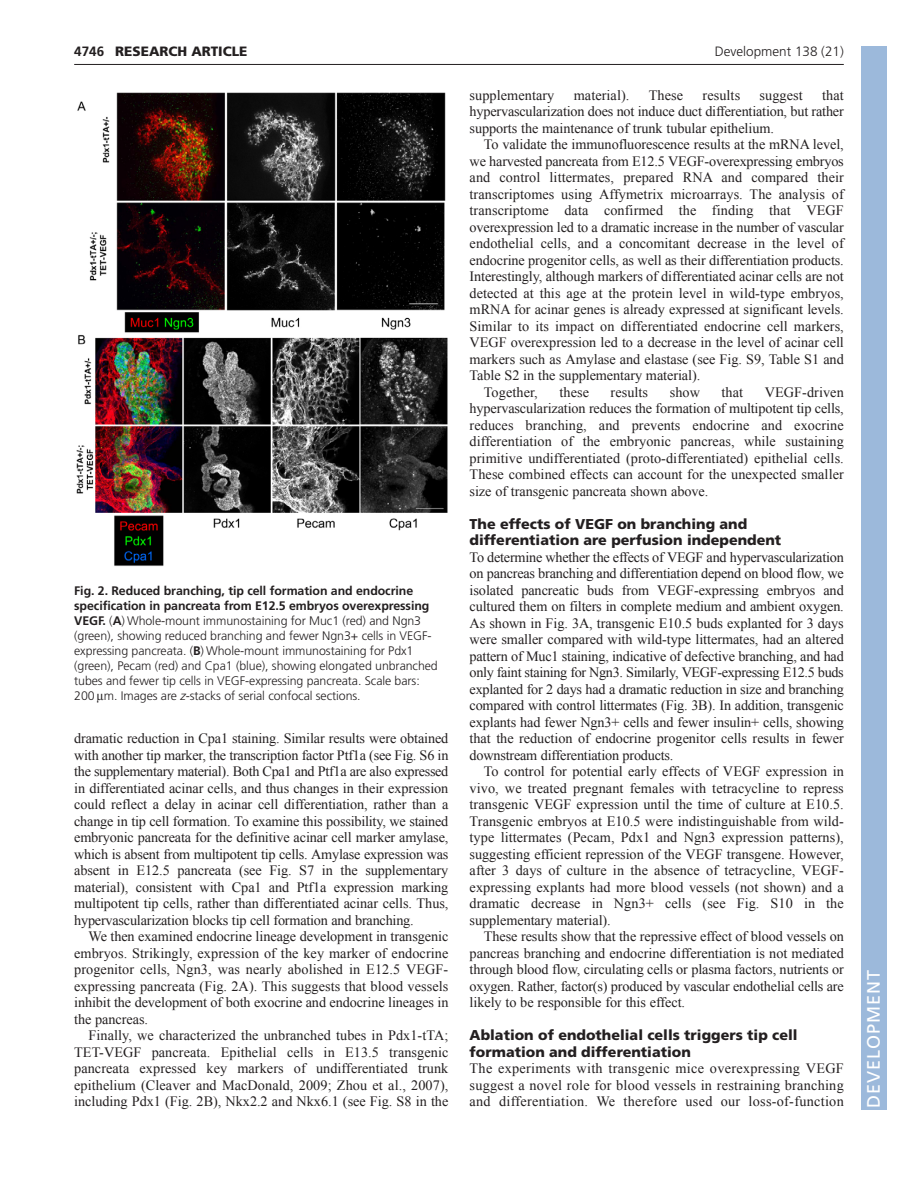
<style>
.page{position:relative;width:918px;height:1188px;background:#fff}
.page>*{position:absolute;margin:0;border:0;box-sizing:border-box;transform-origin:0 0}
.t1{font:18px "Frutiger LT Std";letter-spacing:.055em;color:#fff}
.t2{font:14.25px/16.5px "Times New Roman";letter-spacing:-.005em;color:#231f20;text-align:justify}
.t3{font:900 14.25px/16.5px "Frutiger LT Std";color:#231f20}
.t4{font:300 13.5px "Frutiger LT Std";color:#231f20}
.t5{font:900 13.5px "Frutiger LT Std";color:#231f20}
.t6{font:700 13.5px "Frutiger LT Std";color:#231f20}
.t7{font:300 12.3px/15px "Frutiger LT Std";letter-spacing:-.005em;color:#231f20}
.s1{font-weight:700}
.s2{font-style:italic}
</style>
<div class="page">
<hr style="left:74px;top:64px;width:770px;height:1px;background:#231f20">
<img style="left:76px;top:92px;width:372px;height:474px">
<div style="left:861px;top:46px;width:25px;height:1064px;background:#9cb9db"></div>
<p class="t6" style="left:74px;top:46px;width:32px">4746</p>
<p class="t5" style="left:115px;top:45px;width:134px">RESEARCH ARTICLE</p>
<p class="t4" style="left:715px;top:46px;width:131px">Development 138 (21)</p>
<p class="t7" style="left:74px;top:584px;width:365px"><span class="s1">Fig. 2. Reduced branching, tip cell formation and endocrine specification in pancreata from E12.5 embryos overexpressing VEGF.</span> (<span class="s1">A</span>) Whole-mount immunostaining for Muc1 (red) and Ngn3 (green), showing reduced branching and fewer Ngn3+ cells in VEGF&shy;expressing pancreata. (<span class="s1">B</span>) Whole-mount immunostaining for Pdx1 (green), Pecam (red) and Cpa1 (blue), showing elongated unbranched tubes and fewer tip cells in VEGF-expressing pancreata. Scale bars:<br>200 m. Images are <span class="s2">z</span>-stacks of serial confocal sections.</p>
<p class="t2" style="left:74px;top:730px;width:376px">dramatic reduction in Cpa1 staining. Similar results were obtained with another tip marker, the transcription factor Ptf1a (see Fig. S6 in the supplementary material). Both Cpa1 and Ptf1a are also expressed in differentiated acinar cells, and thus changes in their expression could reflect a delay in acinar cell differentiation, rather than a change in tip cell formation. To examine this possibility, we stained embryonic pancreata for the definitive acinar cell marker amylase, which is absent from multipotent tip cells. Amylase expression was absent in E12.5 pancreata (see Fig. S7 in the supplementary material), consistent with Cpa1 and Ptf1a expression marking multipotent tip cells, rather than differentiated acinar cells. Thus, hypervascularization blocks tip cell formation and branching.</p>
<p class="t2" style="left:74px;top:928px;width:376px;text-indent:14px">We then examined endocrine lineage development in transgenic embryos. Strikingly, expression of the key marker of endocrine progenitor cells, Ngn3, was nearly abolished in E12.5 VEGF&shy;expressing pancreata (Fig. 2A). This suggests that blood vessels inhibit the development of both exocrine and endocrine lineages in the pancreas.</p>
<p class="t2" style="left:74px;top:1027px;width:376px;text-indent:14px">Finally, we characterized the unbranched tubes in Pdx1-tTA; TET-VEGF pancreata. Epithelial cells in E13.5 transgenic pancreata expressed key markers of undifferentiated trunk epithelium (Cleaver and MacDonald, 2009; Zhou et al., 2007), including Pdx1 (Fig. 2B), Nkx2.2 and Nkx6.1 (see Fig. S8 in the</p>
<p class="t2" style="left:470px;top:87px;width:376px;text-indent:353px">that hypervascularization does not induce duct differentiation, but rather supports the maintenance of trunk tubular epithelium.</p>
<p class="t2" style="left:484px;top:136px;width:361px">To validate the immunofluorescence results at the mRNA level,</p>
<p class="t2" style="left:470px;top:153px;width:376px">we harvested pancreata from E12.5 VEGF-overexpressing embryos</p>
<p class="t2" style="left:470px;top:169px;width:376px">and control littermates, prepared RNA and compared their</p>
<p class="t2" style="left:470px;top:186px;width:376px">transcriptomes using Affymetrix microarrays. The analysis of</p>
<p class="t2" style="left:470px;top:202px;width:376px">transcriptome data confirmed the finding that VEGF</p>
<p class="t2" style="left:470px;top:219px;width:376px">overexpression led to a dramatic increase in the number of vascular</p>
<p class="t2" style="left:470px;top:235px;width:376px">endothelial cells, and a concomitant decrease in the level of</p>
<p class="t2" style="left:470px;top:252px;width:376px">endocrine progenitor cells, as well as their differentiation products.</p>
<p class="t2" style="left:470px;top:268px;width:376px">Interestingly, although markers of differentiated acinar cells are not</p>
<p class="t2" style="left:470px;top:285px;width:376px">detected at this age at the protein level in wild-type embryos,</p>
<p class="t2" style="left:470px;top:301px;width:376px">mRNA for acinar genes is already expressed at significant levels.</p>
<p class="t2" style="left:470px;top:318px;width:376px">Similar to its impact on differentiated endocrine cell markers,</p>
<p class="t2" style="left:470px;top:334px;width:376px">VEGF overexpression led to a decrease in the level of acinar cell</p>
<p class="t2" style="left:470px;top:351px;width:376px">markers such as Amylase and elastase (see Fig. S9, Table S1 and</p>
<p class="t2" style="left:470px;top:367px;width:232px">Table S2 in the supplementary material).</p>
<p class="t2" style="left:484px;top:384px;width:56px">Together,</p>
<p class="t2" style="left:559px;top:384px;width:31px">these</p>
<p class="t2" style="left:611px;top:384px;width:39px">results</p>
<p class="t2" style="left:670px;top:384px;width:32px">show</p>
<p class="t2" style="left:722px;top:384px;width:23px">that</p>
<p class="t2" style="left:470px;top:87px;width:86px">supplementary</p>
<p class="t2" style="left:574px;top:87px;width:57px">material).</p>
<p class="t2" style="left:649px;top:87px;width:36px">These</p>
<p class="t2" style="left:703px;top:87px;width:39px">results</p>
<p class="t2" style="left:760px;top:87px;width:45px">suggest</p>
<p class="t2" style="left:470px;top:384px;width:376px;text-indent:295px">VEGF-driven hypervascularization reduces the formation of multipotent tip cells, reduces branching, and prevents endocrine and exocrine differentiation of the embryonic pancreas, while sustaining primitive undifferentiated (proto-differentiated) epithelial cells.<br>These combined effects can account for the unexpected smaller size of transgenic pancreata shown above.</p>
<p class="t3" style="left:470px;top:516px;width:313px">The effects of VEGF on branching and differentiation are perfusion independent</p>
<p class="t2" style="left:470px;top:549px;width:376px">To determine whether the effects of VEGF and hypervascularization on pancreas branching and differentiation depend on blood flow, we isolated pancreatic buds from VEGF-expressing embryos and cultured them on filters in complete medium and ambient oxygen.<br>As shown in Fig. 3A, transgenic E10.5 buds explanted for 3 days were smaller compared with wild-type littermates, had an altered pattern of Muc1 staining, indicative of defective branching, and had only faint staining for Ngn3. Similarly, VEGF-expressing E12.5 buds explanted for 2 days had a dramatic reduction in size and branching compared with control littermates (Fig. 3B). In addition, transgenic explants had fewer Ngn3+ cells and fewer insulin+ cells, showing that the reduction of endocrine progenitor cells results in fewer downstream differentiation products.</p>
<p class="t2" style="left:470px;top:763px;width:376px;text-indent:14px">To control for potential early effects of VEGF expression in vivo, we treated pregnant females with tetracycline to repress transgenic VEGF expression until the time of culture at E10.5.<br>Transgenic embryos at E10.5 were indistinguishable from wild&shy;type littermates (Pecam, Pdx1 and Ngn3 expression patterns), suggesting efficient repression of the VEGF transgene. However, after 3 days of culture in the absence of tetracycline, VEGF&shy;expressing explants had more blood vessels (not shown) and a dramatic decrease in Ngn3+ cells (see Fig. S10 in the supplementary material).</p>
<p class="t2" style="left:470px;top:928px;width:376px;text-indent:14px">These results show that the repressive effect of blood vessels on pancreas branching and endocrine differentiation is not mediated through blood flow, circulating cells or plasma factors, nutrients or oxygen. Rather, factor(s) produced by vascular endothelial cells are likely to be responsible for this effect.</p>
<p class="t3" style="left:470px;top:1028px;width:329px">Ablation of endothelial cells triggers tip cell formation and differentiation</p>
<p class="t2" style="left:470px;top:1060px;width:376px">The experiments with transgenic mice overexpressing VEGF suggest a novel role for blood vessels in restraining branching and differentiation. We therefore used our loss-of-function</p>
<p class="t1" style="left:863px;top:1108px;width:140px;rotate:-90deg">DEVELOPMENT</p>
</div>
